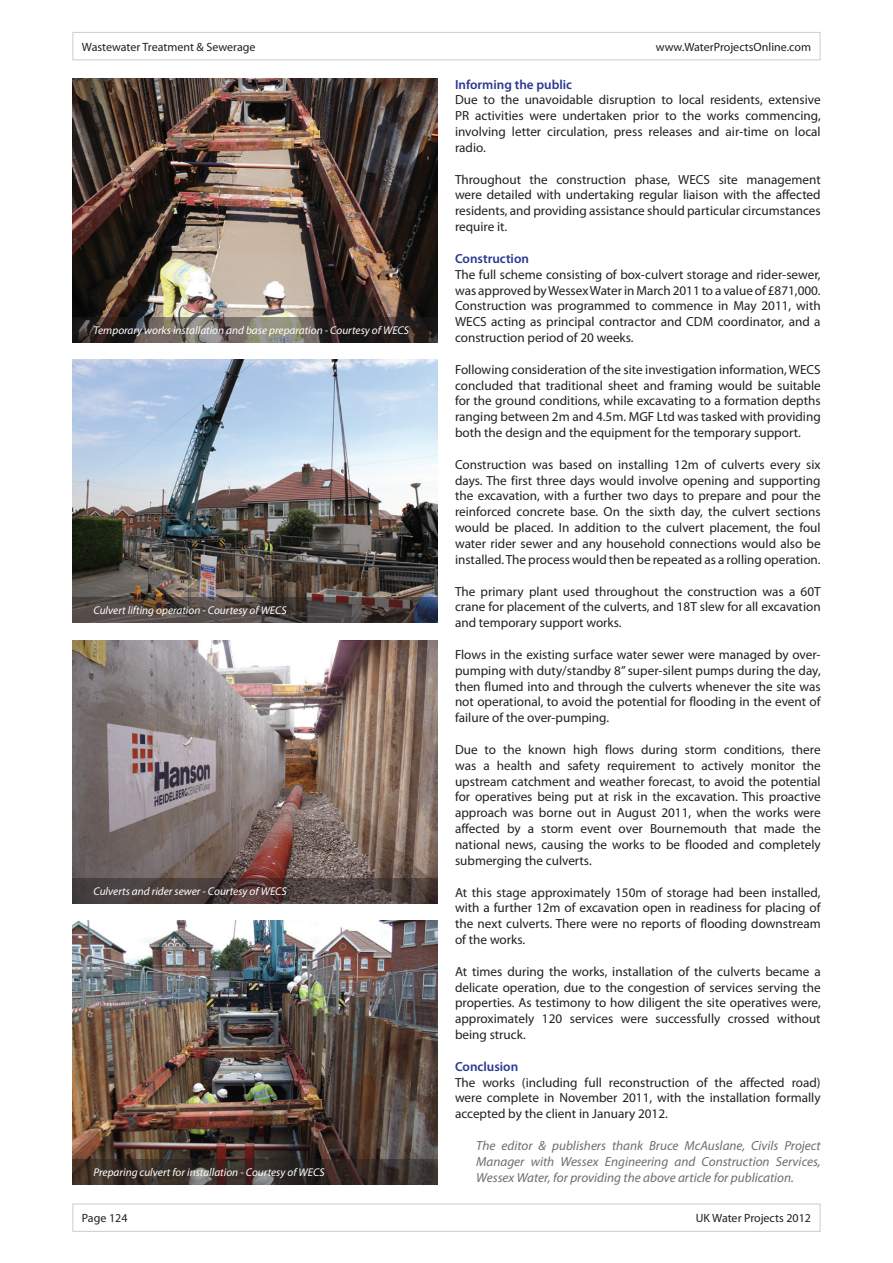
<style>
.page{position:relative;width:893px;height:1263px;background:#fff}
.page>*{position:absolute;margin:0;border:0;box-sizing:border-box;transform-origin:0 0}
.t1{font:13.2px/15.9px "Myriad Pro";color:#231f20;text-align:justify}
.t2{font:italic 13.2px/15.9px "Myriad Pro";color:#6c6d70;text-align:justify}
.t3{font:600 13.2px "Myriad Pro";color:#283890}
.t4{font:12px "Myriad Pro";color:#231f20}
.t5{font:italic 11.25px "Myriad Pro";color:#fff}
</style>
<div class="page">
<div style="left:72px;top:32px;width:749px;height:28px;border:1px solid #d1d2d4"></div>
<div style="left:72px;top:1203px;width:749px;height:29px;border:1px solid #d1d2d4"></div>
<img style="left:72px;top:921px;width:366px;height:238px">
<svg style="left:72px;top:1159px;width:366px;height:25px;background:#3a302b"></svg>
<img style="left:72px;top:79px;width:366px;height:238px">
<svg style="left:72px;top:317px;width:366px;height:25px;background:#504a45"></svg>
<img style="left:72px;top:359px;width:366px;height:238px">
<svg style="left:72px;top:597px;width:366px;height:26px;background:#4c4342"></svg>
<img style="left:72px;top:640px;width:366px;height:238px">
<svg style="left:72px;top:878px;width:366px;height:26px;background:#4c3f3d"></svg>
<p class="t4" style="left:82px;top:39px;width:175px">Wastewater Treatment &amp; Sewerage</p>
<p class="t4" style="left:656px;top:39px;width:157px">www.WaterProjectsOnline.com</p>
<p class="t5" style="left:94px;top:323px;width:317px">Temporary works installation and base preparation - Courtesy of WECS</p>
<p class="t5" style="left:94px;top:604px;width:195px">Culvert lifting operation - Courtesy of WECS</p>
<p class="t5" style="left:94px;top:884px;width:195px">Culverts and rider sewer - Courtesy of WECS</p>
<p class="t5" style="left:94px;top:1165px;width:233px">Preparing culvert for installation - Courtesy of WECS</p>
<p class="t3" style="left:455px;top:76px;width:119px">Informing the public</p>
<p class="t1" style="left:455px;top:92px;width:367px">Due to the unavoidable disruption to local residents, extensive PR activities were undertaken prior to the works commencing, involving letter circulation, press releases and air-time on local radio.</p>
<p class="t1" style="left:455px;top:171px;width:367px">Throughout the construction phase, WECS site management were detailed with undertaking regular liaison with the affected residents, and providing assistance should particular circumstances require it.</p>
<p class="t3" style="left:455px;top:250px;width:76px">Construction</p>
<p class="t1" style="left:455px;top:266px;width:367px">The full scheme consisting of box-culvert storage and rider-sewer, was approved by Wessex Water in March 2011 to a value of £871,000.<br>Construction was programmed to commence in May 2011, with WECS acting as principal contractor and CDM coordinator, and a construction period of 20 weeks.</p>
<p class="t1" style="left:455px;top:361px;width:367px">Following consideration of the site investigation information, WECS concluded that traditional sheet and framing would be suitable for the ground conditions, while excavating to a formation depths ranging between 2m and 4.5m. MGF Ltd was tasked with providing both the design and the equipment for the temporary support.</p>
<p class="t1" style="left:455px;top:456px;width:367px">Construction was based on installing 12m of culverts every six days. The first three days would involve opening and supporting the excavation, with a further two days to prepare and pour the reinforced concrete base. On the sixth day, the culvert sections would be placed. In addition to the culvert placement, the foul water rider sewer and any household connections would also be installed. The process would then be repeated as a rolling operation.</p>
<p class="t1" style="left:455px;top:583px;width:367px">The primary plant used throughout the construction was a 60T crane for placement of the culverts, and 18T slew for all excavation and temporary support works.</p>
<p class="t1" style="left:455px;top:646px;width:367px">Flows in the existing surface water sewer were managed by over&shy;pumping with duty/standby 8” super-silent pumps during the day, then flumed into and through the culverts whenever the site was not operational, to avoid the potential for flooding in the event of failure of the over-pumping.</p>
<p class="t1" style="left:455px;top:741px;width:367px">Due to the known high flows during storm conditions, there was a health and safety requirement to actively monitor the upstream catchment and weather forecast, to avoid the potential for operatives being put at risk in the excavation. This proactive approach was borne out in August 2011, when the works were affected by a storm event over Bournemouth that made the national news, causing the works to be flooded and completely submerging the culverts.</p>
<p class="t1" style="left:455px;top:884px;width:367px">At this stage approximately 150m of storage had been installed, with a further 12m of excavation open in readiness for placing of the next culverts. There were no reports of flooding downstream of the works.</p>
<p class="t1" style="left:455px;top:963px;width:367px">At times during the works, installation of the culverts became a delicate operation, due to the congestion of services serving the properties. As testimony to how diligent the site operatives were, approximately 120 services were successfully crossed without being struck.</p>
<p class="t3" style="left:455px;top:1058px;width:65px">Conclusion</p>
<p class="t1" style="left:455px;top:1074px;width:367px">The works (including full reconstruction of the affected road) were complete in November 2011, with the installation formally accepted by the client in January 2012.</p>
<p class="t2" style="left:476px;top:1137px;width:346px">The editor &amp; publishers thank Bruce McAuslane, Civils Project Manager with Wessex Engineering and Construction Services, Wessex Water, for providing the above article for publication.</p>
<p class="t4" style="left:82px;top:1211px;width:47px">Page 124</p>
<p class="t4" style="left:696px;top:1211px;width:117px">UK Water Projects 2012</p>
</div>
